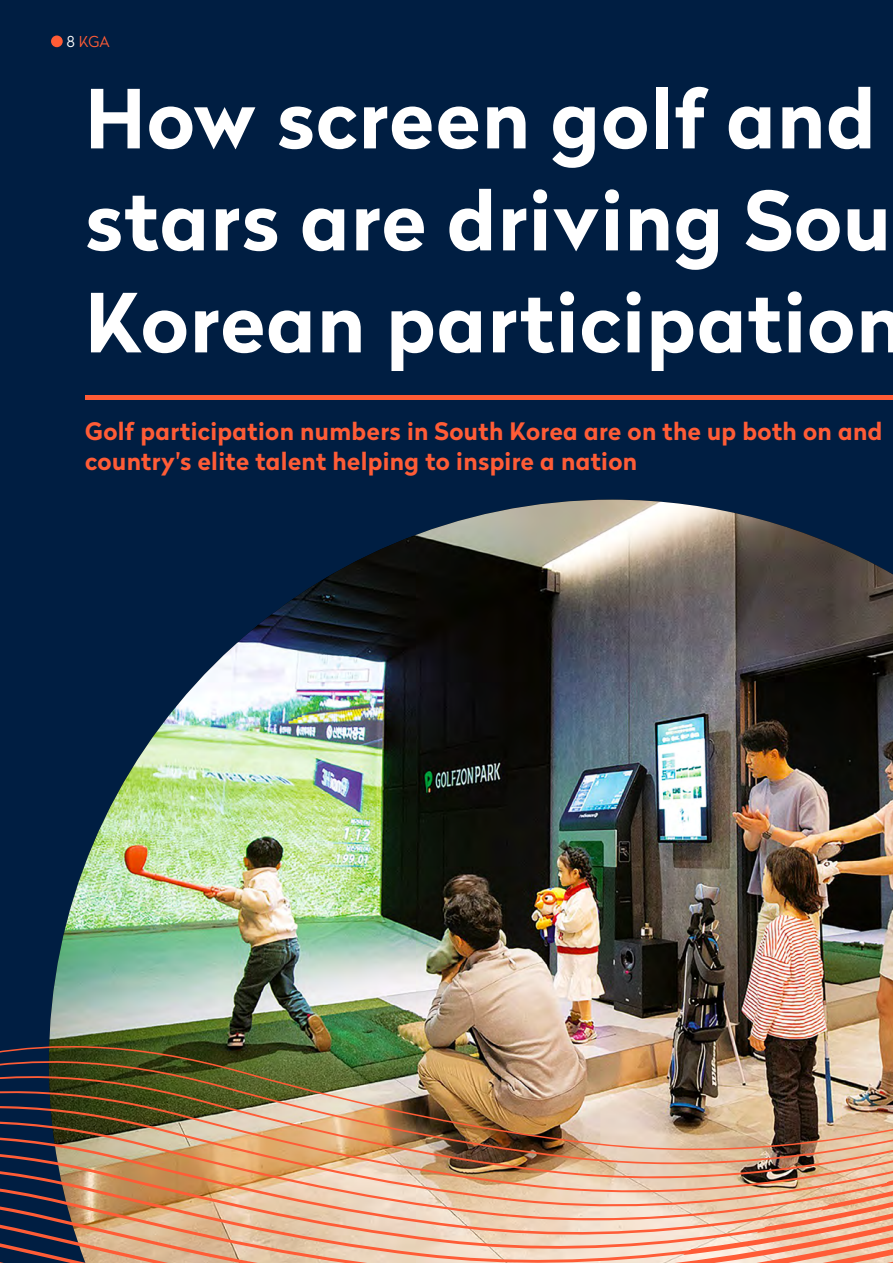
<style>
.page{position:relative;width:893px;height:1263px;background:#001e42}
.page>*{position:absolute;margin:0;border:0;box-sizing:border-box;transform-origin:0 0}
.t1{font:700 81px/102px "Radikal W03";letter-spacing:.015em;color:#fff}
.t2{font:700 24px/30px "Radikal W03";letter-spacing:.015em;color:#ff5c36}
.t3{font:300 15px "Radikal W03";letter-spacing:.015em;color:#ff5c36}
.s1{color:#001e42}
</style>
<div class="page">
<img style="left:87px;top:500px;width:806px;height:358px">
<img style="left:0;top:858px;width:893px;height:405px">
<div style="left:85px;top:395px;width:808px;height:5px;background:#ff5c36"></div>
<div style="left:51px;top:36px;width:12px;height:11px;background:#ff5c36;border-radius:50%"></div>
<p class="t3" style="left:67px;top:31px;width:67px"><span class="s1">8</span> Golfzon</p>
<p class="t3" style="left:79px;top:31px;width:32px">KGA</p>
<h1 class="t1" style="left:85px;top:66px;width:821px">How screen golf and stars are driving Sou<br>Korean participation</h1>
<p class="t2" style="left:85px;top:416px;width:799px">Golf participation numbers in South Korea are on the up both on and country's elite talent helping to inspire a nation</p>
</div>
